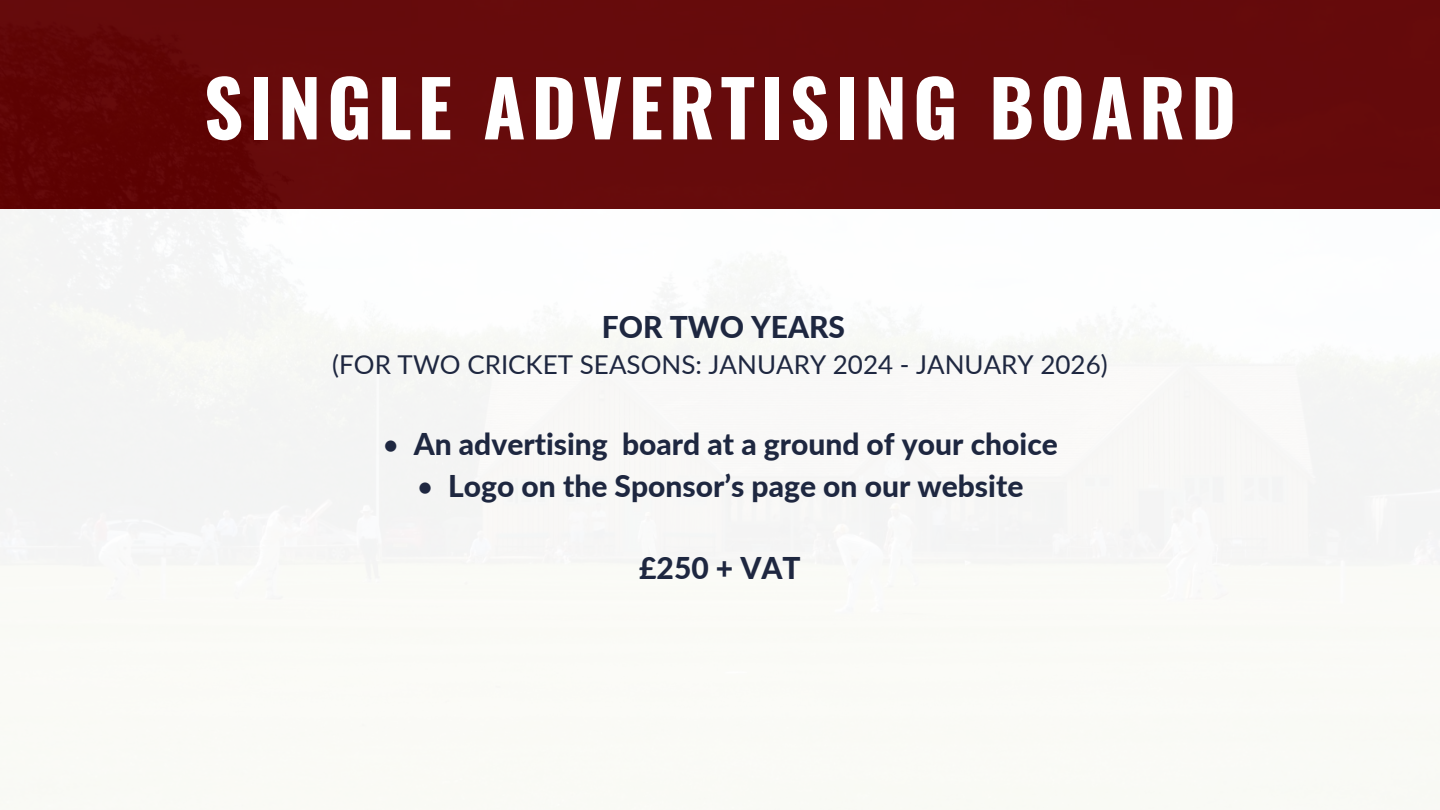
<style>
.page{position:relative;width:1440px;height:810px;background:#fff}
.page>*{position:absolute;margin:0;border:0;box-sizing:border-box;transform-origin:0 0}
.t1{font:700 77px "Oswald";letter-spacing:.075em;color:#fff}
.t2{font:800 30px "Lato";color:#1e2740}
.t3{font:26px "Lato";color:#1e2740}
.s1{font-weight:400}
</style>
<div class="page">
<img style="left:0;top:0;width:1440px;height:810px">
<h3 class="t1" style="left:204px;top:48px;width:1034px">SINGLE ADVERTISING BOARD</h3>
<p class="t2" style="left:602px;top:308px;width:245px">FOR TWO YEARS</p>
<h1 class="t3" style="left:332px;top:349px;width:777px">(FOR TWO CRICKET SEASONS: JANUARY 2024 - JANUARY 2026)</h1>
<p class="t2" style="left:382px;top:426px;width:677px"><span class="s1">•</span> An advertising board at a ground of your choice</p>
<p class="t2" style="left:417px;top:467px;width:608px"><span class="s1">•</span> Logo on the Sponsor’s page on our website</p>
<p class="t2" style="left:639px;top:550px;width:163px">£250 + VAT</p>
</div>
